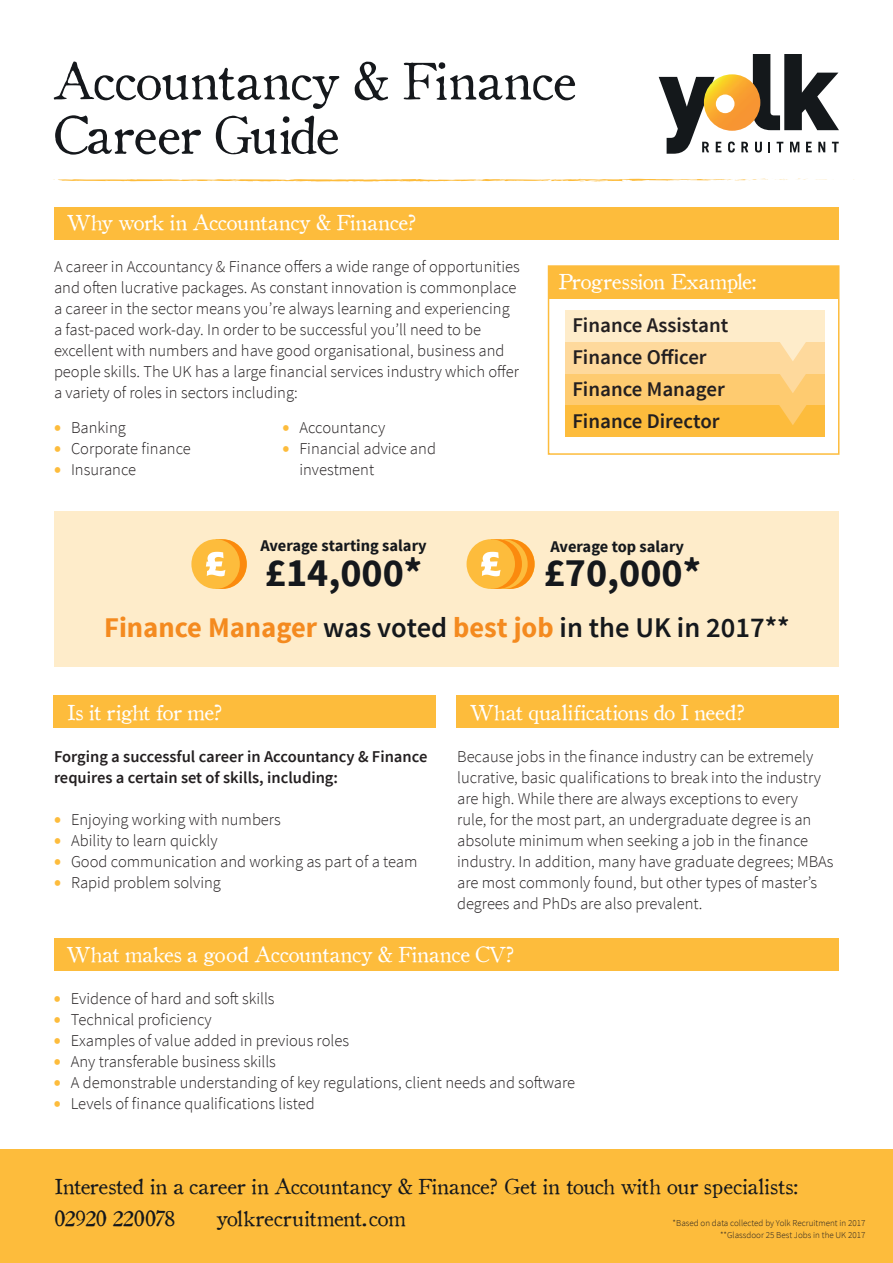
<style>
.page{position:relative;width:893px;height:1263px;background:#fff}
.page>*{position:absolute;margin:0;border:0;box-sizing:border-box;transform-origin:0 0}
.t1{font:51px/54px "Old Style 1 HPLHS";color:#15181c}
.t2{font:700 40.05px "Source Sans Pro";color:#15181c}
.t3{font:600 28.5px "Source Sans Pro";color:#15181c}
.Sub_Indents{font:21px "Old Style 1 HPLHS";color:#fff}
.t4{font:21px "Old Style 1 HPLHS";color:#15181c}
.Sub_Indents-2{font:21px "Old Style 1 HPLHS";letter-spacing:-.02em;color:#fff}
.t5{font:600 20.85px/32px "Source Sans Pro";color:#231f20}
.t6{font:300 16.5px/21px "Source Sans Pro";color:#231f20}
.t7{font:600 16.5px/21px "Source Sans Pro";color:#231f20}
.t8{font:700 16.35px "Source Sans Pro";color:#15181c}
.t9{font:300 9px "Source Sans Pro";color:#231f20}
.s1{font-weight:900;font-size:19.5px;color:#fdbc3c}
.s2{font-weight:700;color:#f48a1f}
</style>
<div class="page">
<svg style="left:728px;top:142px;width:7px;height:10px"></svg>
<svg style="left:741px;top:142px;width:7px;height:10px"></svg>
<svg style="left:755px;top:142px;width:7px;height:10px"></svg>
<svg style="left:768px;top:142px;width:2px;height:10px"></svg>
<svg style="left:777px;top:142px;width:6px;height:10px"></svg>
<svg style="left:790px;top:142px;width:9px;height:10px"></svg>
<svg style="left:806px;top:142px;width:6px;height:10px"></svg>
<svg style="left:818px;top:142px;width:7px;height:10px"></svg>
<svg style="left:832px;top:142px;width:7px;height:10px"></svg>
<svg style="left:659px;top:77px;width:62px;height:77px"></svg>
<svg style="left:753px;top:54px;width:86px;height:76px"></svg>
<img style="left:704px;top:74px;width:56px;height:57px">
<div style="left:54px;top:511px;width:785px;height:155px;background:#feecca"></div>
<div style="left:54px;top:207px;width:785px;height:33px;background:#fdbc3c"></div>
<div style="left:54px;top:695px;width:382px;height:33px;background:#fdbc3c"></div>
<div style="left:457px;top:695px;width:382px;height:33px;background:#fdbc3c"></div>
<div style="left:54px;top:938px;width:785px;height:33px;background:#fdbc3c"></div>
<div style="left:0;top:1149px;width:893px;height:114px;background:#fdbc3c"></div>
<svg style="left:797px;top:179px;width:30px;height:1px"></svg>
<svg style="left:53px;top:179px;width:735px;height:3px"></svg>
<div style="left:548px;top:265px;width:291px;height:190px;border:2px solid #fdbc3c"></div>
<div style="left:566px;top:374px;width:259px;height:31px;background:#fecb70"></div>
<div style="left:566px;top:405px;width:259px;height:32px;background:#fdbc3c"></div>
<div style="left:566px;top:342px;width:259px;height:32px;background:#fed99c"></div>
<div style="left:566px;top:310px;width:259px;height:32px;background:#feecca"></div>
<div style="left:548px;top:266px;width:291px;height:32px;background:#fdbc3c"></div>
<div style="left:191px;top:539px;width:49px;height:50px;background:#fdbc3c;border-radius:50%"></div>
<svg style="left:198px;top:539px;width:49px;height:50px"></svg>
<div style="left:467px;top:539px;width:48px;height:50px;background:#fdbc3c;border-radius:50%"></div>
<svg style="left:474px;top:539px;width:61px;height:50px"></svg>
<svg style="left:780px;top:374px;width:26px;height:19px"></svg>
<svg style="left:780px;top:342px;width:26px;height:19px"></svg>
<svg style="left:779px;top:405px;width:28px;height:20px"></svg>
<p class="t1" style="left:53px;top:50px;width:523px">Accountancy &amp; Finance<br>Career Guide</p>
<p class="Sub_Indents" style="left:67px;top:207px;width:352px">Why work in Accountancy &amp; Finance?</p>
<p class="t6" style="left:54px;top:256px;width:467px">A career in Accountancy &amp; Finance offers a wide range of opportunities and often lucrative packages. As constant innovation is commonplace a career in the sector means you’re always learning and experiencing a fast-paced work-day. In order to be successful you’ll need to be excellent with numbers and have good organisational, business and people skills. The UK has a large financial services industry which offer a variety of roles in sectors including:</p>
<p class="t6" style="left:54px;top:417px;width:73px"><span class="s1">•</span> Banking</p>
<p class="t6" style="left:54px;top:438px;width:138px"><span class="s1">•</span> Corporate finance</p>
<p class="t6" style="left:54px;top:459px;width:84px"><span class="s1">•</span> Insurance</p>
<p class="t6" style="left:282px;top:417px;width:104px"><span class="s1">•</span> Accountancy</p>
<p class="t6" style="left:299px;top:438px;width:138px;text-indent:-17px"><span class="s1">•</span> Financial advice and investment</p>
<p class="t8" style="left:260px;top:535px;width:168px">Average starting salary</p>
<p class="t2" style="left:265px;top:547px;width:159px">£14,000*</p>
<p class="Sub_Indents" style="left:558px;top:266px;width:200px">Progression Example:</p>
<p class="t5" style="left:572px;top:310px;width:157px">Finance Assistant<br>Finance Officer<br>Finance Manager<br>Finance Director</p>
<p class="t8" style="left:551px;top:536px;width:135px">Average top salary</p>
<p class="t2" style="left:544px;top:547px;width:159px">£70,000*</p>
<p class="t3" style="left:104px;top:609px;width:687px"><span class="s2">Finance Manager</span> was voted <span class="s2">best job</span> in the UK in 2017**</p>
<p class="Sub_Indents" style="left:470px;top:696px;width:277px">What qualifications do I need?</p>
<p class="t6" style="left:457px;top:746px;width:378px">Because jobs in the finance industry can be extremely lucrative, basic qualifications to break into the industry are high. While there are always exceptions to every<br>rule, for the most part, an undergraduate degree is an absolute minimum when seeking a job in the finance industry. In addition, many have graduate degrees; MBAs are most commonly found, but other types of master’s degrees and PhDs are also prevalent.</p>
<p class="Sub_Indents" style="left:67px;top:939px;width:450px">What makes a good Accountancy &amp; Finance CV?</p>
<p class="t6" style="left:54px;top:988px;width:222px"><span class="s1">•</span> Evidence of hard and soft skills</p>
<p class="t6" style="left:54px;top:1009px;width:159px"><span class="s1">•</span> Technical proficiency</p>
<p class="t6" style="left:54px;top:1030px;width:297px"><span class="s1">•</span> Examples of value added in previous roles</p>
<p class="t6" style="left:54px;top:1051px;width:224px"><span class="s1">•</span> Any transferable business skills</p>
<p class="t6" style="left:54px;top:1072px;width:523px"><span class="s1">•</span> A demonstrable understanding of key regulations, client needs and software</p>
<p class="t6" style="left:54px;top:1093px;width:262px"><span class="s1">•</span> Levels of finance qualifications listed</p>
<p class="Sub_Indents-2" style="left:67px;top:696px;width:158px">Is it right for me?</p>
<p class="t7" style="left:54px;top:746px;width:375px">Forging a successful career in Accountancy &amp; Finance requires a certain set of skills, including:</p>
<p class="t6" style="left:54px;top:809px;width:228px"><span class="s1">•</span> Enjoying working with numbers</p>
<p class="t6" style="left:54px;top:830px;width:165px"><span class="s1">•</span> Ability to learn quickly</p>
<p class="t6" style="left:54px;top:851px;width:365px"><span class="s1">•</span> Good communication and working as part of a team</p>
<p class="t6" style="left:54px;top:872px;width:168px"><span class="s1">•</span> Rapid problem solving</p>
<p class="t4" style="left:54px;top:1171px;width:746px">Interested in a career in Accountancy &amp; Finance? Get in touch with our specialists:</p>
<p class="t4" style="left:54px;top:1203px;width:122px">02920 220078</p>
<p class="t4" style="left:216px;top:1203px;width:191px">yolkrecruitment.com</p>
<p class="t9" style="left:673px;top:1218px;width:194px">*Based on data collected by Yolk Recruitment in 2017</p>
<p class="t9" style="left:720px;top:1230px;width:147px">**Glassdoor 25 Best Jobs in the UK 2017</p>
</div>
